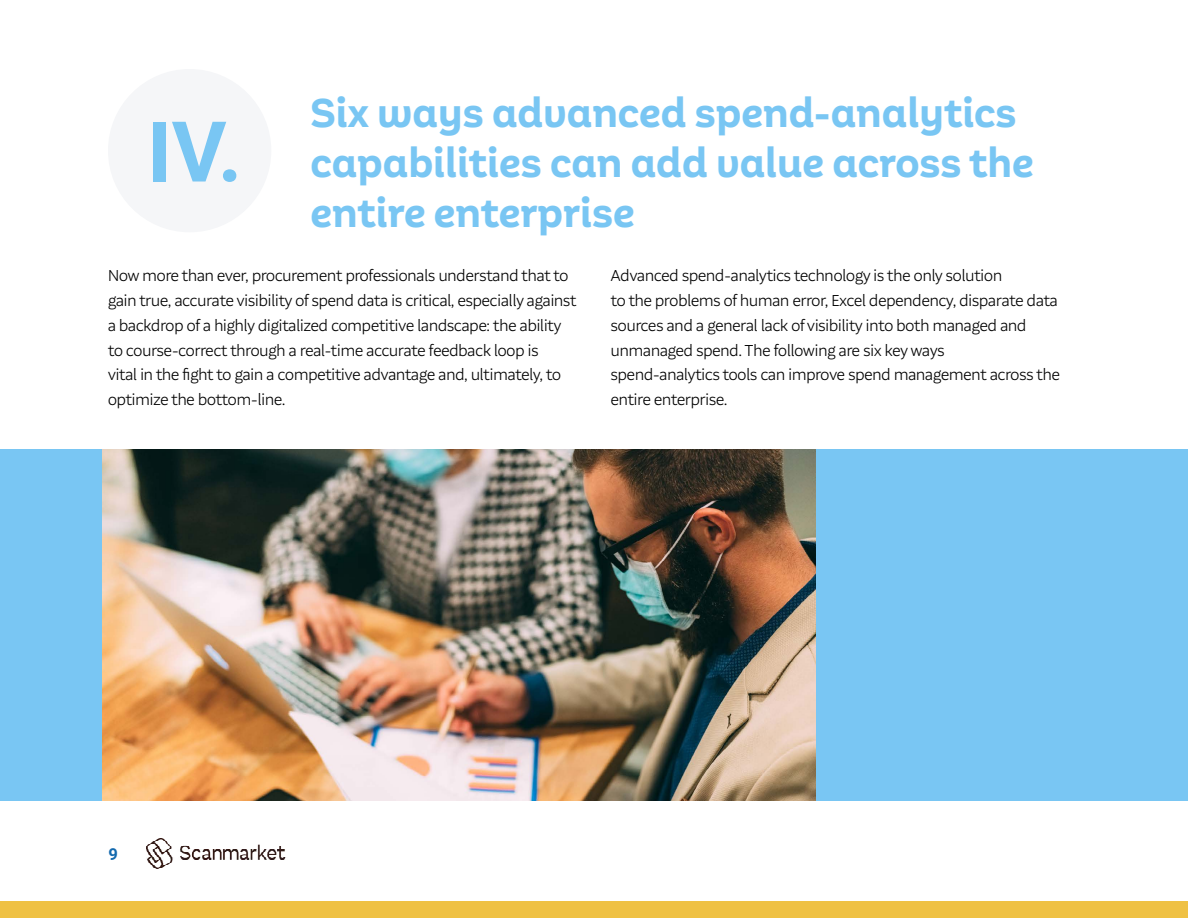
<style>
.page{position:relative;width:1188px;height:918px;background:#fff}
.page>*{position:absolute;margin:0;border:0;box-sizing:border-box;transform-origin:0 0}
.t1{font:700 84px "Roboto";color:#79c6f3}
.t2{font:700 42px/50.4px "Aestetico Informal";color:#79c6f3}
.t3{font:300 16.5px/24.8px "Aestetico Formal";color:#000}
.t4{font:700 16.5px "Roboto";color:#1369ae}
</style>
<div class="page">
<img style="left:102px;top:449px;width:714px;height:352px">
<div style="left:816px;top:449px;width:372px;height:352px;background:#79c6f3"></div>
<div style="left:0;top:449px;width:102px;height:352px;background:#79c6f3"></div>
<div style="left:108px;top:69px;width:163px;height:163px;background:#f5f6f8;border-radius:50%"></div>
<img style="left:146px;top:839px;width:140px;height:30px">
<div style="left:0;top:902px;width:1188px;height:16px;background:#efc144"></div>
<h1 class="t1" style="left:147px;top:93px;width:97px">IV.</h1>
<h2 class="t2" style="left:310px;top:88px;width:725px">Six ways advanced spend-analytics capabilities can add value across the entire enterprise</h2>
<p class="t3" style="left:108px;top:263px;width:470px">Now more than ever, procurement professionals understand that to gain true, accurate visibility of spend data is critical, especially against a backdrop of a highly digitalized competitive landscape: the ability to course-correct through a real-time accurate feedback loop is<br>vital in the fight to gain a competitive advantage and, ultimately, to optimize the bottom-line.</p>
<p class="t3" style="left:611px;top:263px;width:450px">Advanced spend-analytics technology is the only solution<br>to the problems of human error, Excel dependency, disparate data sources and a general lack of visibility into both managed and unmanaged spend. The following are six key ways<br>spend-analytics tools can improve spend management across the entire enterprise.</p>
<p class="t4" style="left:108px;top:843px;width:11px">9</p>
</div>
